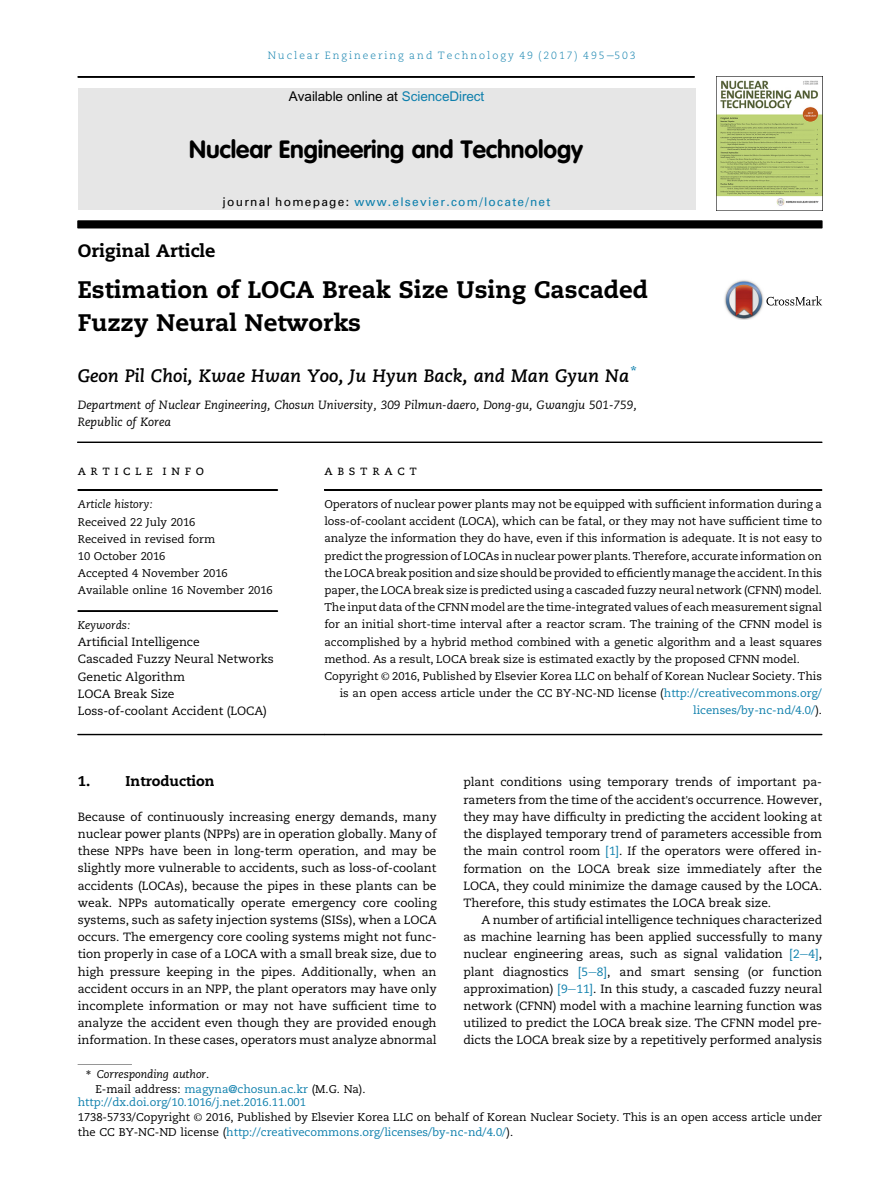
<style>
.page{position:relative;width:893px;height:1191px;background:#fff}
.page>*{position:absolute;margin:0;border:0;box-sizing:border-box;transform-origin:0 0}
.t1{font:24.6px "Adv O Tf 7 c 366 b 2.B";color:#000}
.t2{font:23.85px/32.8px "Adv Caceilia HVY";color:#000}
.t3{font:18px "Adv Caecilia Bd It";color:#000}
.t4{font:18px "Adv Caceilia HVY";color:#000}
.t5{font:14.25px "Adv Caceilia HVY";color:#000}
.t6{font:13.5px "Adv O Tb 214 af 43";color:#000}
.t7{font:13.5px "Adv Caecilia Rm Sc";letter-spacing:.34em;color:#000}
.t8{font:12px/17.2px "Adv Caecilia Rm";color:#000;text-align:justify}
.t9{font:12px/17.2px "Adv Caecilia It";color:#000}
.t10{font:12px "Adv P2 A83";letter-spacing:.11em;color:#0d7fac}
.t11{font:11.25px/17.2px "Adv Caecilia Rm";color:#000}
.t12{font:11.25px "Adv Caecilia It";color:#000}
.t13{font:11.25px "Adv Caecilia Rm";color:#0d7fac}
.t14{font:10.5px "Adv Caecilia Lt";letter-spacing:.19em;color:#0d7fac}
.s1{font-family:"Adv PS44 A44 B"}
.s2{color:#0d7fac}
.s3{color:#000}
.s4{font-family:"Adv O Tb 0 c 9 bf 5 d"}
.s5{font-family:"Adv PS44 A44 B";color:#0d7fac}
.s6{font-family:"Adv TT5843 c 571"}
.s7{font-family:"Adv Caecilia Rm"}
</style>
<div class="page">
<hr style="left:78px;top:734px;width:246px;height:1px;background:#000">
<hr style="left:324px;top:734px;width:498px;height:1px;background:#000">
<hr style="left:78px;top:442px;width:744px;height:1px;background:#000">
<hr style="left:78px;top:490px;width:200px;height:1px;background:#000">
<hr style="left:78px;top:611px;width:200px;height:1px;background:#000">
<hr style="left:324px;top:490px;width:498px;height:1px;background:#000">
<svg style="left:78px;top:1064px;width:54px;height:1px"></svg>
<svg style="left:766px;top:296px;width:56px;height:9px"></svg>
<img style="left:724px;top:280px;width:40px;height:40px">
<div style="left:78px;top:221px;width:744px;height:7px;background:#000"></div>
<div style="left:78px;top:88px;width:617px;height:122px;background:#e6e6e6"></div>
<img style="left:716px;top:77px;width:106px;height:133px">
<div style="left:78px;top:77px;width:616px;height:1px;background:#000;border:1px solid #000"></div>
<p class="t14" style="left:268px;top:51px;width:369px">Nuclear Engineering and Technology 49 (2017) 495<span class="s1">e</span>503</p>
<p class="t6" style="left:289px;top:92px;width:197px">Available online at <span class="s2">ScienceDirect</span></p>
<h1 class="t1" style="left:189px;top:139px;width:395px">Nuclear Engineering and Technology</h1>
<p class="t10" style="left:223px;top:195px;width:329px"><span class="s3">journal homepage:</span> www.elsevier.com/locate/net</p>
<h3 class="t4" style="left:78px;top:243px;width:139px">Original Article</h3>
<h2 class="t2" style="left:78px;top:276px;width:572px">Estimation of LOCA Break Size Using Cascaded<br>Fuzzy Neural Networks</h2>
<h3 class="t3" style="left:78px;top:368px;width:560px">Geon Pil Choi, Kwae Hwan Yoo, Ju Hyun Back, and Man Gyun Na<sup>*</sup></h3>
<p class="t9" style="left:78px;top:397px;width:560px">Department of Nuclear Engineering, Chosun University, 309 Pilmun-daero, Dong-gu, Gwangju 501-759,<br>Republic of Korea</p>
<p class="t7" style="left:78px;top:464px;width:128px">article info</p>
<p class="t12" style="left:78px;top:500px;width:76px">Article history:</p>
<p class="t11" style="left:78px;top:514px;width:196px">Received 22 July 2016<br>Received in revised form<br>10 October 2016<br>Accepted 4 November 2016<br>Available online 16 November 2016</p>
<p class="t12" style="left:78px;top:620px;width:54px">Keywords:</p>
<p class="t8" style="left:78px;top:634px;width:198px;text-align:left">Artificial Intelligence<br>Cascaded Fuzzy Neural Networks<br>Genetic Algorithm<br>LOCA Break Size<br>Loss-of-coolant Accident (LOCA)</p>
<p class="t7" style="left:324px;top:464px;width:94px">abstract</p>
<p class="t11" style="left:324px;top:496px;width:499px">Operators of nuclear power plants may not be equipped with sufficient information during a</p>
<p class="t11" style="left:324px;top:514px;width:499px">loss-of-coolant accident (LOCA), which can be fatal, or they may not have sufficient time to</p>
<p class="t11" style="left:324px;top:531px;width:499px">analyze the information they do have, even if this information is adequate. It is not easy to</p>
<p class="t11" style="left:324px;top:548px;width:499px">predict the progression of LOCAs in nuclear power plants. Therefore, accurate information on</p>
<p class="t11" style="left:324px;top:565px;width:499px">the LOCA break position and size should be provided to efficiently manage the accident. In this</p>
<p class="t11" style="left:324px;top:582px;width:499px">paper, the LOCA break size is predicted using a cascaded fuzzy neural network (CFNN) model.</p>
<p class="t11" style="left:324px;top:600px;width:499px">The input data of the CFNN model are the time-integrated values of each measurement signal</p>
<p class="t11" style="left:324px;top:617px;width:499px">for an initial short-time interval after a reactor scram. The training of the CFNN model is</p>
<p class="t11" style="left:324px;top:634px;width:499px">accomplished by a hybrid method combined with a genetic algorithm and a least squares</p>
<p class="t11" style="left:324px;top:651px;width:477px">method. As a result, LOCA break size is estimated exactly by the proposed CFNN model.</p>
<p class="t11" style="left:324px;top:668px;width:499px">Copyright <span class="s4">©</span> 2016, Published by Elsevier Korea LLC on behalf of Korean Nuclear Society. This</p>
<p class="t11" style="left:340px;top:685px;width:484px">is an open access article under the CC BY-NC-ND license (<span class="s2">http://creativecommons.org/</span></p>
<p class="t13" style="left:693px;top:705px;width:130px">licenses/by-nc-nd/4.0/<span class="s3">).</span></p>
<p class="t5" style="left:78px;top:775px;width:14px">1.</p>
<p class="t5" style="left:126px;top:775px;width:91px">Introduction</p>
<p class="t8" style="left:78px;top:809px;width:360px">Because of continuously increasing energy demands, many nuclear power plants (NPPs) are in operation globally. Many of these NPPs have been in long-term operation, and may be slightly more vulnerable to accidents, such as loss-of-coolant accidents (LOCAs), because the pipes in these plants can be weak. NPPs automatically operate emergency core cooling systems, such as safety injection systems (SISs), when a LOCA occurs. The emergency core cooling systems might not func&shy;tion properly in case of a LOCA with a small break size, due to high pressure keeping in the pipes. Additionally, when an accident occurs in an NPP, the plant operators may have only incomplete information or may not have sufficient time to analyze the accident even though they are provided enough information. In these cases, operators must analyze abnormal</p>
<p class="t8" style="left:463px;top:775px;width:360px">plant conditions using temporary trends of important pa&shy;rameters from the time of the accident<span class="s4">'</span>s occurrence. However, they may have difficulty in predicting the accident looking at the displayed temporary trend of parameters accessible from the main control room <span class="s2">[1]</span>. If the operators were offered in&shy;formation on the LOCA break size immediately after the LOCA, they could minimize the damage caused by the LOCA.<br>Therefore, this study estimates the LOCA break size.</p>
<p class="t8" style="left:463px;top:912px;width:360px;text-indent:18px">A number of artificial intelligence techniques characterized as machine learning has been applied successfully to many nuclear engineering areas, such as signal validation <span class="s2">[2</span><span class="s5">e</span><span class="s2">4]</span>, plant diagnostics <span class="s2">[5</span><span class="s5">e</span><span class="s2">8]</span>, and smart sensing (or function approximation) <span class="s2">[9</span><span class="s5">e</span><span class="s2">11]</span>. In this study, a cascaded fuzzy neural network (CFNN) model with a machine learning function was utilized to predict the LOCA break size. The CFNN model pre&shy;dicts the LOCA break size by a repetitively performed analysis</p>
<p class="t12" style="left:86px;top:1069px;width:125px"><span class="s6">*</span> Corresponding author<span class="s7">.</span></p>
<p class="t11" style="left:95px;top:1081px;width:272px">E-mail address: <span class="s2">magyna@chosun.ac.kr</span> (M.G. Na).</p>
<p class="t11" style="left:78px;top:1095px;width:746px;line-height:14.9px"><span class="s2">http://dx.doi.org/10.1016/j.net.2016.11.001<br></span>1738-5733/Copyright <span class="s4">©</span> 2016, Published by Elsevier Korea LLC on behalf of Korean Nuclear Society. This is an open access article under the CC BY-NC-ND license (<span class="s2">http://creativecommons.org/licenses/by-nc-nd/4.0/</span>).</p>
</div>
